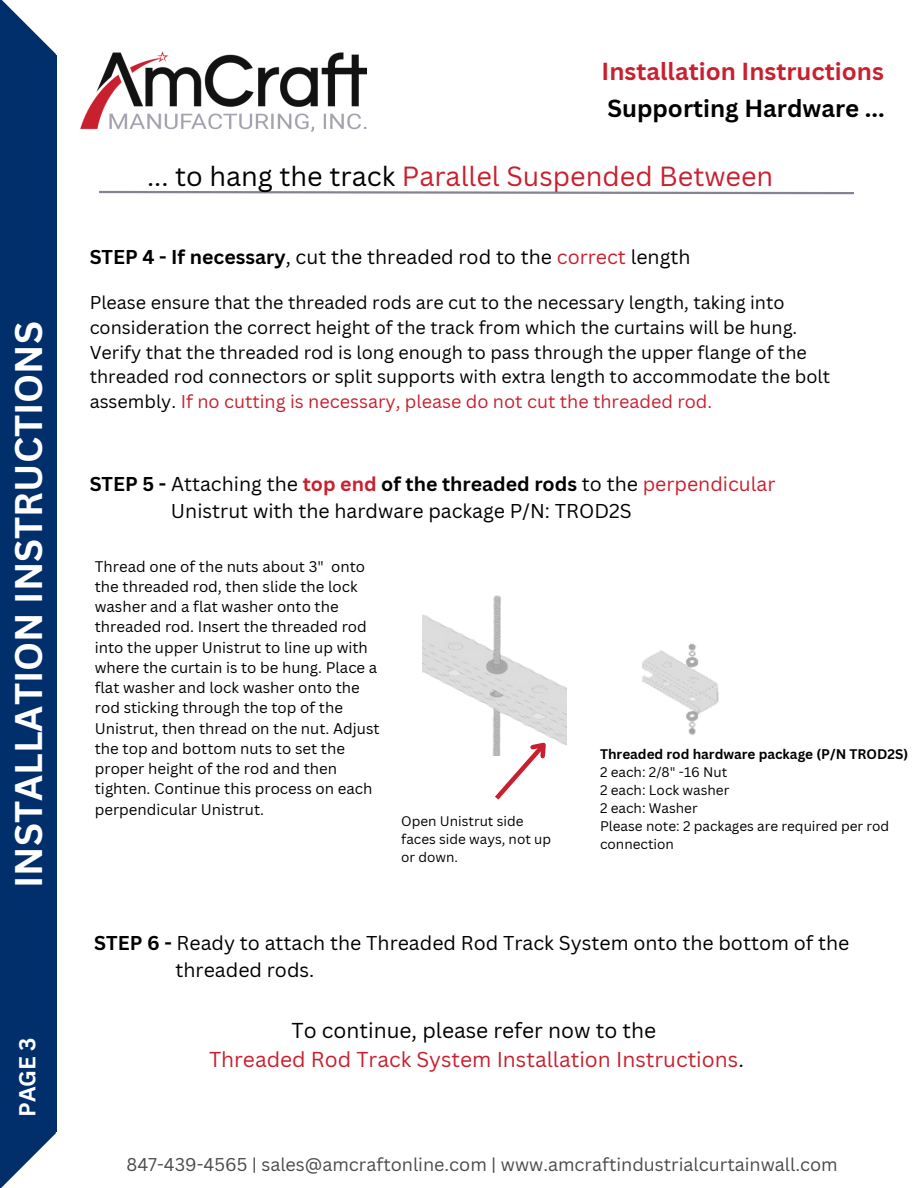
<style>
.page{position:relative;width:918px;height:1188px;background:#fff}
.page>*{position:absolute;margin:0;border:0;box-sizing:border-box;transform-origin:0 0}
.t1{font:700 37.5px "Canva Sans";color:#fff}
.t2{font:27px "Canva Sans";color:#c8202f}
.t3{font:700 24px "Canva Sans";color:#c8202f}
.t4{font:700 24px "Canva Sans";color:#000}
.t5{font:700 22.5px "Canva Sans";color:#fff}
.t6{font:21px "Canva Sans";color:#c8202f}
.t7{font:21px "Canva Sans";color:#000}
.t8{font:19.5px "Canva Sans";color:#000}
.t9{font:700 19.5px "Canva Sans";color:#000}
.t10{font:18px/24.8px "Canva Sans";color:#000}
.t11{font:18px "Canva Sans";color:#4b4b4b}
.t12{font:15px/20.2px "Canva Sans";color:#000}
.t13{font:13.5px/18px "Canva Sans";color:#000}
.t14{font:700 13.5px "Canva Sans";color:#000}
.s1{color:#000}
.s2{font-weight:700}
.s3{color:#c8202f}
.s4{font-weight:400}
.s5{font-weight:400;color:#c8202f}
</style>
<div class="page">
<img style="left:642px;top:643px;width:77px;height:92px">
<img style="left:423px;top:595px;width:144px;height:151px">
<svg style="left:99px;top:190px;width:755px;height:5px"></svg>
<img style="left:81px;top:52px;width:285px;height:80px">
<svg style="left:490px;top:731px;width:68px;height:69px"></svg>
<div style="left:0;top:56px;width:57px;height:1076px;background:#012f6c"></div>
<svg style="left:0;top:0;width:56px;height:56px;fill:#012f6c"></svg>
<svg style="left:0;top:1132px;width:56px;height:56px;fill:#012f6c"></svg>
<p class="t1" style="left:2px;top:888px;width:568px;rotate:-90deg">INSTALLATION INSTRUCTIONS</p>
<p class="t5" style="left:11px;top:1117px;width:81px;rotate:-90deg">PAGE 3</p>
<p class="t3" style="left:602px;top:54px;width:284px">Installation Instructions</p>
<p class="t4" style="left:607px;top:92px;width:279px">Supporting Hardware ...</p>
<p class="t2" style="left:147px;top:157px;width:628px"><span class="s1">... to hang the track</span> Parallel Suspended Between</p>
<p class="t8" style="left:90px;top:243px;width:602px"><span class="s2">STEP 4 - If necessary</span>, cut the threaded rod to the <span class="s3">correct</span> length</p>
<p class="t10" style="left:90px;top:290px;width:742px">Please ensure that the threaded rods are cut to the necessary length, taking into consideration the correct height of the track from which the curtains will be hung.<br>Verify that the threaded rod is long enough to pass through the upper flange of the threaded rod connectors or split supports with extra length to accommodate the bolt assembly. <span class="s3">If no cutting is necessary, please do not cut the threaded rod.</span></p>
<p class="t9" style="left:90px;top:470px;width:687px">STEP 5 - <span class="s4">Attaching the</span> <span class="s3">top end</span> of the threaded rods <span class="s4">to the</span> <span class="s5">perpendicular</span></p>
<p class="t8" style="left:171px;top:497px;width:462px">Unistrut with the hardware package P/N: TROD2S</p>
<p class="t12" style="left:95px;top:556px;width:286px">Thread one of the nuts about 3" onto the threaded rod, then slide the lock washer and a flat washer onto the threaded rod. Insert the threaded rod into the upper Unistrut to line up with where the curtain is to be hung. Place a flat washer and lock washer onto the rod sticking through the top of the Unistrut, then thread on the nut. Adjust the top and bottom nuts to set the proper height of the rod and then tighten. Continue this process on each perpendicular Unistrut.</p>
<p class="t13" style="left:401px;top:811px;width:151px">Open Unistrut side faces side ways, not up or down.</p>
<p class="t14" style="left:600px;top:745px;width:310px">Threaded rod hardware package (P/N TROD2S)</p>
<p class="t13" style="left:600px;top:763px;width:129px">2 each: 2/8" -16 Nut</p>
<p class="t13" style="left:600px;top:781px;width:131px">2 each: Lock washer</p>
<p class="t13" style="left:600px;top:799px;width:99px">2 each: Washer</p>
<p class="t13" style="left:600px;top:817px;width:291px">Please note: 2 packages are required per rod connection</p>
<p class="t8" style="left:94px;top:929px;width:756px"><span class="s2">STEP 6 -</span> Ready to attach the Threaded Rod Track System onto the bottom of the</p>
<p class="t8" style="left:176px;top:956px;width:140px">threaded rods.</p>
<p class="t7" style="left:292px;top:1016px;width:366px">To continue, please refer now to the</p>
<p class="t6" style="left:209px;top:1045px;width:536px">Threaded Rod Track System Installation Instructions<span class="s1">.</span></p>
<p class="t11" style="left:127px;top:1152px;width:713px">847-439-4565 | sales@amcraftonline.com | www.amcraftindustrialcurtainwall.com</p>
</div>
